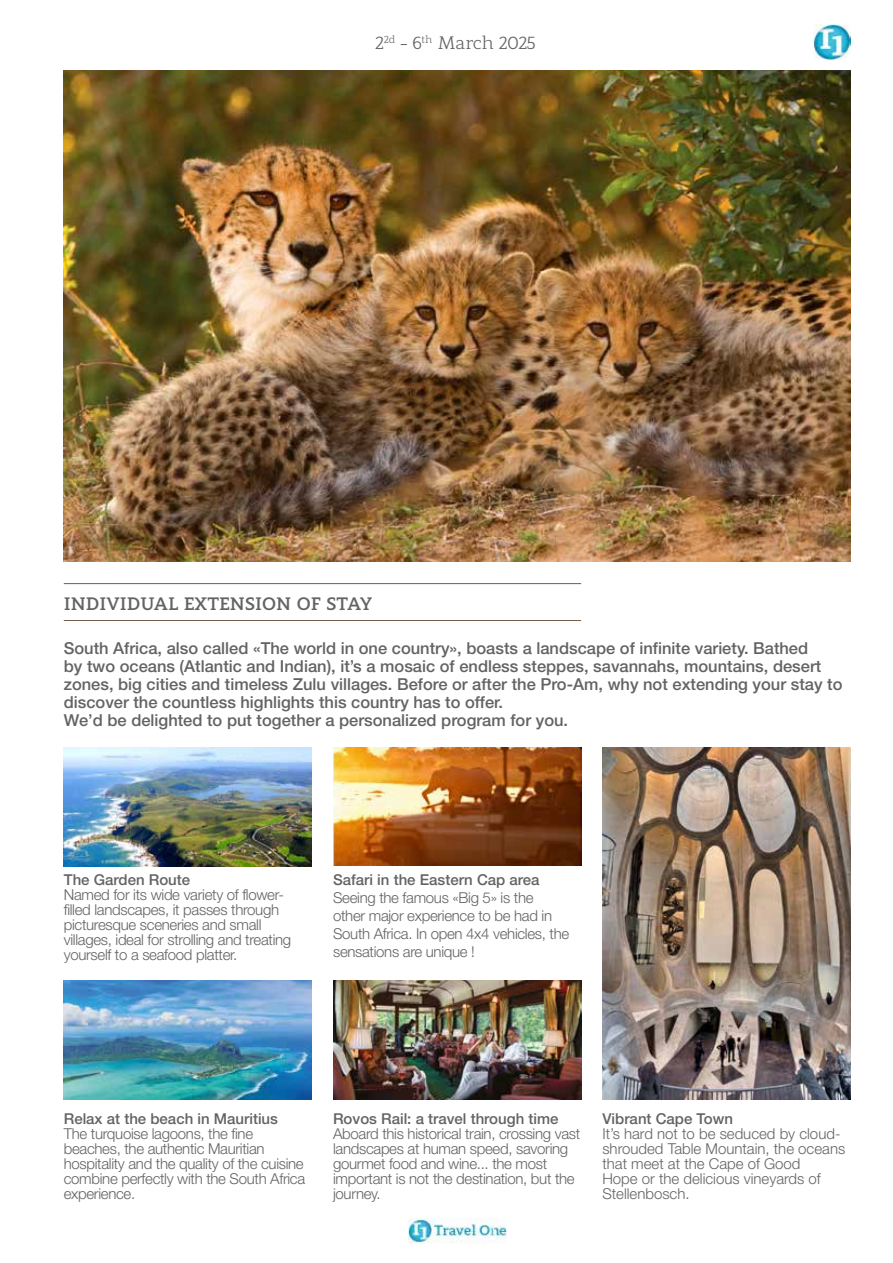
<style>
.page{position:relative;width:893px;height:1263px;background:#fff}
.page>*{position:absolute;margin:0;border:0;box-sizing:border-box;transform-origin:0 0}
.t1{font:700 18px "Modum";color:#646363}
.t2{font:18px "Modum";letter-spacing:-.02em;color:#646363}
.t3{font:500 16.5px/18px "Helvetica Neue LT Std";color:#646363}
.t4{font:300 15px/15px "Helvetica Neue LT Std";letter-spacing:-.02em;color:#646363}
.t5{font:300 15px/15px "Helvetica Neue LT Std";color:#646363}
.t6{font:500 15px "Helvetica Neue LT Std";color:#646363}
</style>
<div class="page">
<img style="left:64px;top:71px;width:786px;height:490px">
<img style="left:813px;top:25px;width:37px;height:35px">
<img style="left:408px;top:1219px;width:98px;height:24px">
<hr style="left:64px;top:583px;width:517px;height:1px;background:#705d4d">
<hr style="left:64px;top:620px;width:517px;height:1px;background:#705d4d">
<img style="left:333px;top:980px;width:248px;height:119px">
<img style="left:333px;top:747px;width:248px;height:118px">
<img style="left:602px;top:747px;width:248px;height:352px">
<img style="left:64px;top:980px;width:248px;height:119px">
<img style="left:64px;top:747px;width:248px;height:119px">
<p class="t2" style="left:375px;top:29px;width:162px">2<sup>2d</sup> - 6<sup>th</sup> March 2025</p>
<p class="t1" style="left:64px;top:589px;width:310px">INDIVIDUAL EXTENSION OF STAY</p>
<p class="t3" style="left:64px;top:639px;width:780px">South Africa, also called «The world in one country», boasts a landscape of infinite variety. Bathed<br>by two oceans (Atlantic and Indian), it’s a mosaic of endless steppes, savannahs, mountains, desert zones, big cities and timeless Zulu villages. Before or after the Pro-Am, why not extending your stay to discover the countless highlights this country has to offer.<br>We’d be delighted to put together a personalized program for you.</p>
<p class="t6" style="left:64px;top:871px;width:128px">The Garden Route</p>
<p class="t4" style="left:64px;top:887px;width:229px">Named for its wide variety of flower&shy;filled landscapes, it passes through picturesque sceneries and small villages, ideal for strolling and treating yourself to a seafood platter.</p>
<p class="t6" style="left:333px;top:871px;width:208px">Safari in the Eastern Cap area</p>
<p class="t4" style="left:333px;top:888px;width:238px;line-height:18px">Seeing the famous «Big 5» is the other major experience to be had in<br>South Africa. In open 4x4 vehicles, the sensations are unique !</p>
<p class="t6" style="left:64px;top:1109px;width:216px">Relax at the beach in Mauritius</p>
<p class="t4" style="left:64px;top:1126px;width:243px">The turquoise lagoons, the fine beaches, the authentic Mauritian hospitality and the quality of the cuisine combine perfectly with the South Africa experience.</p>
<p class="t6" style="left:333px;top:1109px;width:227px">Rovos Rail: a travel through time</p>
<p class="t4" style="left:333px;top:1126px;width:249px">Aboard this historical train, crossing vast landscapes at human speed, savoring gourmet food and wine... the most important is not the destination, but the journey.</p>
<p class="t6" style="left:602px;top:1109px;width:132px">Vibrant Cape Town</p>
<p class="t5" style="left:602px;top:1126px;width:244px">It’s hard not to be seduced by cloud&shy;shrouded Table Mountain, the oceans that meet at the Cape of Good<br>Hope or the delicious vineyards of<br>Stellenbosch.</p>
</div>
